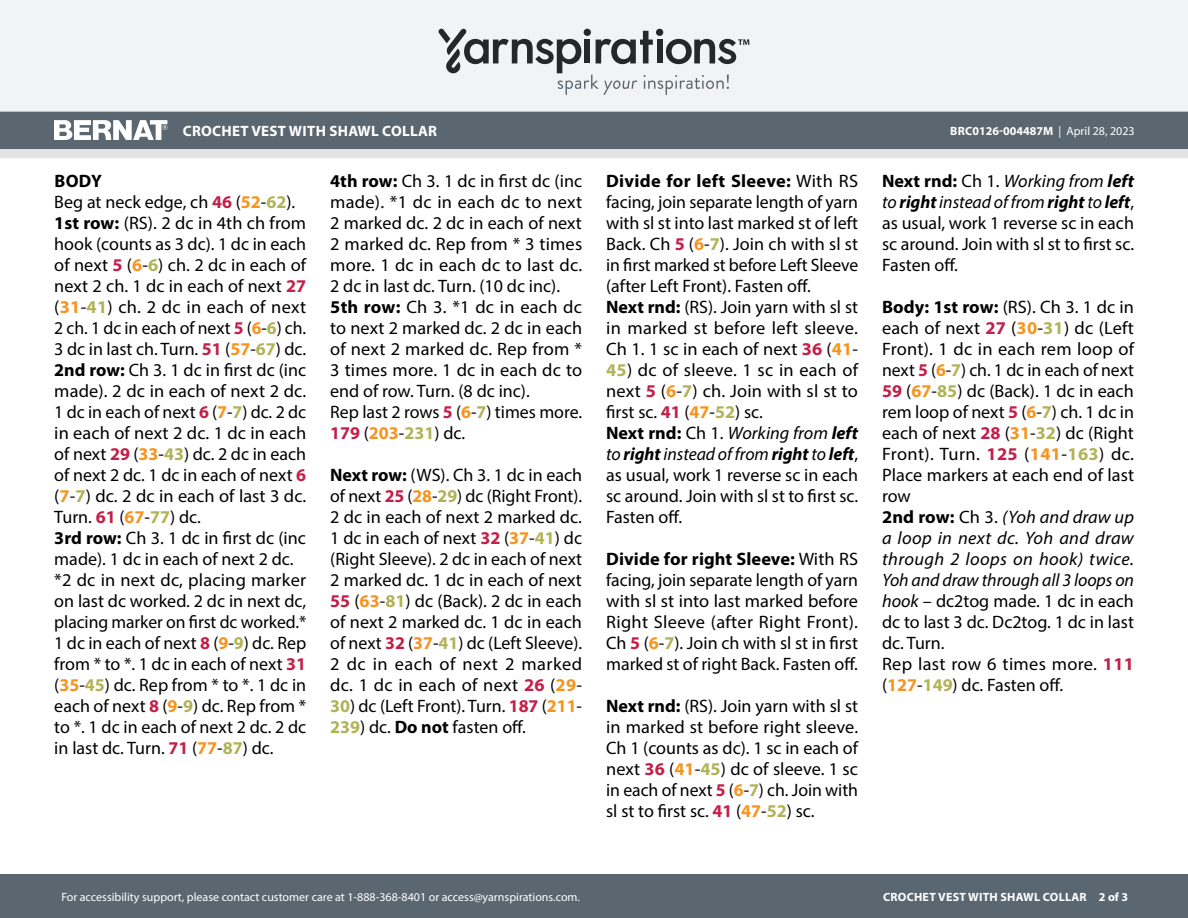
<style>
.page{position:relative;width:1188px;height:918px;background:#fff}
.page>*{position:absolute;margin:0;border:0;box-sizing:border-box;transform-origin:0 0}
.Body_-__Color_coded{font:18px/21px "Myriad Pro";color:#000;text-align:justify}
.Body_-__Color_coded-2{font:italic 18px/21px "Myriad Pro";letter-spacing:.005em;color:#000;text-align:justify}
.Body_-__Auto_Style_w{font:700 18px "Myriad Pro";color:#000}
.t1{font:700 15px "Myriad Pro";letter-spacing:.02em;color:#fff}
.t2{font:12px "Myriad Pro";color:#fff}
.t3{font:700 12px "Myriad Pro";letter-spacing:.02em;color:#fff}
.t4{font:700 12px "Myriad Pro";color:#fff}
.s1{font-weight:400}
.s2{font-weight:700;color:#c31f49}
.s3{font-weight:700;color:#f7941e}
.s4{font-weight:700;color:#b2b258}
.s5{font-weight:700}
.s6{font-style:italic}
.s7{font-weight:700;font-style:italic}
.s8{font-weight:700;font-style:normal}
.s9{font-style:normal}
</style>
<div class="page">
<div style="left:0;top:875px;width:1188px;height:43px;background:#5a6670"></div>
<div style="left:0;top:149px;width:1188px;height:9px;background:#e4e3e3"></div>
<div style="left:0;top:111px;width:1188px;height:38px;background:#5a6670"></div>
<div style="left:0;top:0;width:1188px;height:112px;background:#f2f3f4"></div>
<svg style="left:438px;top:29px;width:311px;height:66px"></svg>
<svg style="left:54px;top:120px;width:113px;height:20px"></svg>
<p class="t1" style="left:183px;top:121px;width:256px">CROCHET VEST WITH SHAWL COLLAR</p>
<p class="t4" style="left:950px;top:123px;width:186px">BRC0126-004487M <span class="s1">| April 28, 2023</span></p>
<p class="Body_-__Auto_Style_w" style="left:55px;top:169px;width:49px">BODY</p>
<p class="Body_-__Color_coded" style="left:54px;top:191px;width:242px">Beg at neck edge, ch <span class="s2">46</span> (<span class="s3">52</span>-<span class="s4">62</span>).</p>
<p class="Body_-__Color_coded" style="left:54px;top:212px;width:253px"><span class="s5">1st row:</span> (RS). 2 dc in 4th ch from hook (counts as 3 dc). 1 dc in each of next <span class="s2">5</span> (<span class="s3">6</span>-<span class="s4">6</span>) ch. 2 dc in each of next 2 ch. 1 dc in each of next <span class="s2">27 </span>(<span class="s3">31</span>-<span class="s4">41</span>) ch. 2 dc in each of next 2 ch. 1 dc in each of next <span class="s2">5</span> (<span class="s3">6</span>-<span class="s4">6</span>) ch.<br>3 dc in last ch. Turn. <span class="s2">51</span> (<span class="s3">57</span>-<span class="s4">67</span>) dc.</p>
<p class="Body_-__Color_coded" style="left:54px;top:359px;width:253px"><span class="s5">2nd row:</span> Ch 3. 1 dc in first dc (inc made). 2 dc in each of next 2 dc.<br>1 dc in each of next <span class="s2">6</span> (<span class="s3">7</span>-<span class="s4">7</span>) dc. 2 dc in each of next 2 dc. 1 dc in each of next <span class="s2">29</span> (<span class="s3">33</span>-<span class="s4">43</span>) dc. 2 dc in each of next 2 dc. 1 dc in each of next <span class="s2">6 </span>(<span class="s3">7</span>-<span class="s4">7</span>) dc. 2 dc in each of last 3 dc.<br>Turn. <span class="s2">61</span> (<span class="s3">67</span>-<span class="s4">77</span>) dc.</p>
<p class="Body_-__Color_coded" style="left:54px;top:527px;width:253px"><span class="s5">3rd row:</span> Ch 3. 1 dc in first dc (inc made). 1 dc in each of next 2 dc.</p>
<p class="Body_-__Color_coded" style="left:54px;top:569px;width:254px">*2 dc in next dc, placing marker on last dc worked. 2 dc in next dc, placing marker on first dc worked.* 1 dc in each of next <span class="s2">8</span> (<span class="s3">9</span>-<span class="s4">9</span>) dc. Rep from * to *. 1 dc in each of next <span class="s2">31 </span>(<span class="s3">35</span>-<span class="s4">45</span>) dc. Rep from * to *. 1 dc in each of next <span class="s2">8</span> (<span class="s3">9</span>-<span class="s4">9</span>) dc. Rep from * to *. 1 dc in each of next 2 dc. 2 dc in last dc. Turn. <span class="s2">71</span> (<span class="s3">77</span>-<span class="s4">87</span>) dc.</p>
<p class="Body_-__Color_coded" style="left:330px;top:170px;width:254px"><span class="s5">4th row:</span> Ch 3. 1 dc in first dc (inc made). *1 dc in each dc to next 2 marked dc. 2 dc in each of next 2 marked dc. Rep from * 3 times more. 1 dc in each dc to last dc.<br>2 dc in last dc. Turn. (10 dc inc).</p>
<p class="Body_-__Color_coded" style="left:330px;top:296px;width:254px"><span class="s5">5th row:</span> Ch 3. *1 dc in each dc to next 2 marked dc. 2 dc in each of next 2 marked dc. Rep from * 3 times more. 1 dc in each dc to end of row. Turn. (8 dc inc).</p>
<p class="Body_-__Color_coded" style="left:330px;top:401px;width:253px">Rep last 2 rows <span class="s2">5</span> (<span class="s3">6</span>-<span class="s4">7</span>) times more.<br><span class="s2">179</span> (<span class="s3">203</span>-<span class="s4">231</span>) dc.</p>
<p class="Body_-__Color_coded" style="left:330px;top:464px;width:253px"><span class="s5">Next row:</span> (WS). Ch 3. 1 dc in each of next <span class="s2">25</span> (<span class="s3">28</span>-<span class="s4">29</span>) dc (Right Front).<br>2 dc in each of next 2 marked dc.<br>1 dc in each of next <span class="s2">32</span> (<span class="s3">37</span>-<span class="s4">41</span>) dc (Right Sleeve). 2 dc in each of next 2 marked dc. 1 dc in each of next <span class="s2">55</span> (<span class="s3">63</span>-<span class="s4">81</span>) dc (Back). 2 dc in each of next 2 marked dc. 1 dc in each of next <span class="s2">32</span> (<span class="s3">37</span>-<span class="s4">41</span>) dc (Left Sleeve).<br>2 dc in each of next 2 marked dc. 1 dc in each of next <span class="s2">26</span> (<span class="s3">29</span>-</p>
<p class="Body_-__Color_coded" style="left:330px;top:695px;width:253px"><span class="s4">30</span>) dc (Left Front). Turn. <span class="s2">187</span> (<span class="s3">211</span>-<br><span class="s4">239</span>) dc. <span class="s5">Do not</span> fasten off.</p>
<p class="Body_-__Color_coded" style="left:606px;top:170px;width:254px"><span class="s5">Divide for left Sleeve:</span> With RS facing, join separate length of yarn with sl st into last marked st of left Back. Ch <span class="s2">5</span> (<span class="s3">6</span>-<span class="s4">7</span>). Join ch with sl st in first marked st before Left Sleeve (after Left Front). Fasten off.</p>
<p class="Body_-__Color_coded" style="left:606px;top:296px;width:253px"><span class="s5">Next rnd:</span> (RS). Join yarn with sl st in marked st before left sleeve.<br>Ch 1. 1 sc in each of next <span class="s2">36</span> (<span class="s3">41</span>-</p>
<p class="Body_-__Color_coded" style="left:606px;top:359px;width:253px"><span class="s4">45</span>) dc of sleeve. 1 sc in each of next <span class="s2">5</span> (<span class="s3">6</span>-<span class="s4">7</span>) ch. Join with sl st to first sc. <span class="s2">41</span> (<span class="s3">47</span>-<span class="s4">52</span>) sc.</p>
<p class="Body_-__Color_coded" style="left:606px;top:422px;width:253px"><span class="s5">Next rnd:</span> Ch 1. <span class="s6">Working from</span> <span class="s7">left </span><span class="s6">to</span> <span class="s7">right</span> <span class="s6">instead of from</span> <span class="s7">right</span> <span class="s6">to</span> <span class="s7">left</span>, as usual, work 1 reverse sc in each sc around. Join with sl st to first sc.<br>Fasten off.</p>
<p class="Body_-__Color_coded" style="left:606px;top:548px;width:254px"><span class="s5">Divide for right Sleeve:</span> With RS facing, join separate length of yarn with sl st into last marked before Right Sleeve (after Right Front).<br>Ch <span class="s2">5</span> (<span class="s3">6</span>-<span class="s4">7</span>). Join ch with sl st in first marked st of right Back. Fasten off.</p>
<p class="Body_-__Color_coded" style="left:606px;top:695px;width:254px"><span class="s5">Next rnd:</span> (RS). Join yarn with sl st in marked st before right sleeve.<br>Ch 1 (counts as dc). 1 sc in each of next <span class="s2">36</span> (<span class="s3">41</span>-<span class="s4">45</span>) dc of sleeve. 1 sc in each of next <span class="s2">5</span> (<span class="s3">6</span>-<span class="s4">7</span>) ch. Join with sl st to first sc. <span class="s2">41</span> (<span class="s3">47</span>-<span class="s4">52</span>) sc.</p>
<p class="Body_-__Color_coded" style="left:882px;top:170px;width:253px"><span class="s5">Next rnd:</span> Ch 1. <span class="s6">Working from</span> <span class="s7">left </span><span class="s6">to</span> <span class="s7">right</span> <span class="s6">instead of from</span> <span class="s7">right</span> <span class="s6">to</span> <span class="s7">left</span>, as usual, work 1 reverse sc in each sc around. Join with sl st to first sc.<br>Fasten off.</p>
<p class="Body_-__Color_coded" style="left:882px;top:296px;width:254px"><span class="s5">Body: 1st row:</span> (RS). Ch 3. 1 dc in each of next <span class="s2">27</span> (<span class="s3">30</span>-<span class="s4">31</span>) dc (Left Front). 1 dc in each rem loop of next <span class="s2">5</span> (<span class="s3">6</span>-<span class="s4">7</span>) ch. 1 dc in each of next <span class="s2">59</span> (<span class="s3">67</span>-<span class="s4">85</span>) dc (Back). 1 dc in each rem loop of next <span class="s2">5</span> (<span class="s3">6</span>-<span class="s4">7</span>) ch. 1 dc in each of next <span class="s2">28</span> (<span class="s3">31</span>-<span class="s4">32</span>) dc (Right Front). Turn. <span class="s2">125</span> (<span class="s3">141</span>-<span class="s4">163</span>) dc.<br>Place markers at each end of last row</p>
<p class="Body_-__Color_coded-2" style="left:882px;top:506px;width:254px"><span class="s8">2nd row:</span> <span class="s9">Ch 3.</span> (Yoh and draw up a loop in next dc. Yoh and draw through 2 loops on hook) twice.<br>Yoh and draw through all 3 loops on hook <span class="s9">– dc2tog made. 1 dc in each dc to last 3 dc. Dc2tog. 1 dc in last dc. Turn.</span></p>
<p class="Body_-__Color_coded" style="left:882px;top:653px;width:253px">Rep last row 6 times more. <span class="s2">111 </span>(<span class="s3">127</span>-<span class="s4">149</span>) dc. Fasten off.</p>
<p class="t2" style="left:61px;top:889px;width:520px">For accessibility support, please contact customer care at 1-888-368-8401 or access@yarnspirations.com.</p>
<p class="t3" style="left:883px;top:889px;width:246px">CROCHET VEST WITH SHAWL COLLAR 2 of 3</p>
</div>
